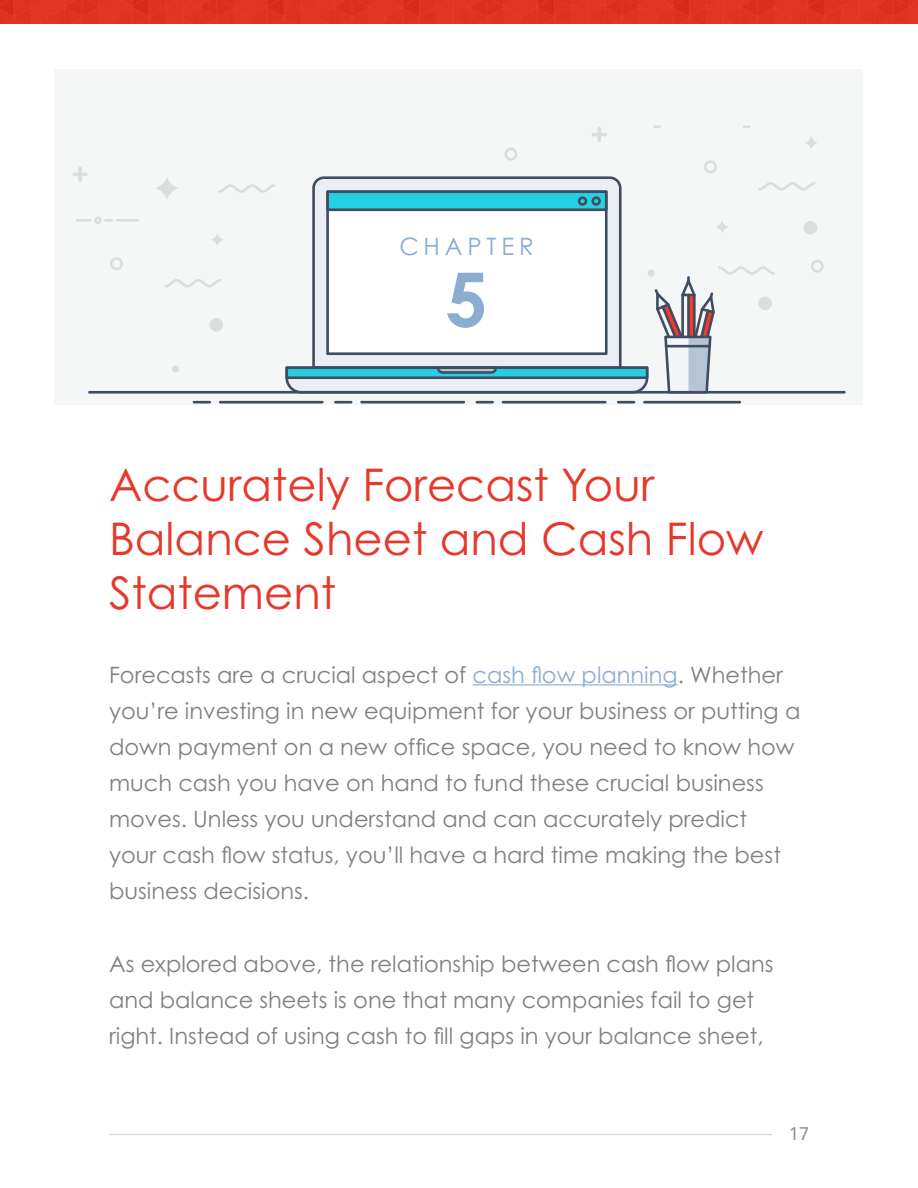
<style>
.page{position:relative;width:918px;height:1188px;background:#fff}
.page>*{position:absolute;margin:0;border:0;box-sizing:border-box;transform-origin:0 0}
.t1{font:700 75px "Century Gothic Std";color:#8cacd0}
.Paragraph_Style_1{font:45px/54px "Century Gothic Std";color:#e7382c}
.t2{font:24px "Century Gothic Std";letter-spacing:.2em;color:#8cacd0}
.Paragraph_Style_1-2{font:22.5px/36px "Century Gothic Std";color:#7f8080}
.t3{font:18px "Noto Sans";color:#8c8d8d}
.s1{color:#8cacd0}
</style>
<div class="page">
<hr style="left:109px;top:1134px;width:663px;height:1px;background:#d4d3d2">
<div style="left:0;top:0;width:918px;height:24px;background:#e03524"></div>
<hr style="left:472px;top:684px;width:206px;height:1px;background:#8cacd0">
<div style="left:55px;top:70px;width:808px;height:335px;background:#f5f7f7"></div>
<hr style="left:88px;top:391px;width:758px;height:3px;background:#404d60">
<svg style="left:312px;top:176px;width:310px;height:190px;fill:#ebeef2"></svg>
<svg style="left:285px;top:366px;width:363px;height:28px"></svg>
<div style="left:326px;top:211px;width:282px;height:144px;background:#fff"></div>
<svg style="left:192px;top:401px;width:550px;height:2px"></svg>
<svg style="left:326px;top:190px;width:282px;height:21px;background:#2faabd"></svg>
<svg style="left:591px;top:127px;width:16px;height:15px"></svg>
<svg style="left:155px;top:176px;width:24px;height:24px"></svg>
<svg style="left:72px;top:167px;width:16px;height:15px"></svg>
<div style="left:804px;top:221px;width:13px;height:14px;background:#dcdede;border-radius:50%"></div>
<div style="left:172px;top:365px;width:7px;height:8px;background:#dcdede;border-radius:50%"></div>
<svg style="left:704px;top:160px;width:13px;height:13px"></svg>
<svg style="left:758px;top:182px;width:58px;height:9px"></svg>
<div style="left:648px;top:270px;width:7px;height:7px;background:#dcdede;border-radius:50%"></div>
<svg style="left:743px;top:125px;width:7px;height:3px"></svg>
<svg style="left:653px;top:125px;width:8px;height:3px"></svg>
<hr style="left:116px;top:219px;width:23px;height:3px;background:#000">
<hr style="left:76px;top:219px;width:15px;height:3px;background:#000">
<svg style="left:94px;top:217px;width:19px;height:7px"></svg>
<svg style="left:504px;top:148px;width:13px;height:13px"></svg>
<svg style="left:218px;top:184px;width:57px;height:9px"></svg>
<svg style="left:805px;top:136px;width:13px;height:13px"></svg>
<div style="left:210px;top:318px;width:13px;height:14px;background:#dcdede;border-radius:50%"></div>
<svg style="left:110px;top:257px;width:13px;height:13px"></svg>
<svg style="left:164px;top:279px;width:58px;height:9px"></svg>
<svg style="left:211px;top:233px;width:13px;height:13px"></svg>
<svg style="left:811px;top:260px;width:13px;height:13px"></svg>
<svg style="left:655px;top:266px;width:120px;height:128px"></svg>
<svg style="left:716px;top:220px;width:13px;height:14px"></svg>
<p class="t2" style="left:399px;top:231px;width:136px">CHAPTER</p>
<p class="t1" style="left:446px;top:253px;width:43px">5</p>
<p class="Paragraph_Style_1" style="left:109px;top:457px;width:656px">Accurately Forecast Your<br>Balance Sheet and Cash Flow<br>Statement</p>
<p class="Paragraph_Style_1-2" style="left:109px;top:656px;width:693px">Forecasts are a crucial aspect of <span class="s1">cash flow planning</span>. Whether you’re investing in new equipment for your business or putting a down payment on a new office space, you need to know how much cash you have on hand to fund these crucial business moves. Unless you understand and can accurately predict<br>your cash flow status, you’ll have a hard time making the best business decisions.</p>
<p class="Paragraph_Style_1-2" style="left:109px;top:946px;width:666px">As explored above, the relationship between cash flow plans and balance sheets is one that many companies fail to get right. Instead of using cash to fill gaps in your balance sheet,</p>
<p class="t3" style="left:789px;top:1121px;width:21px">17</p>
</div>
